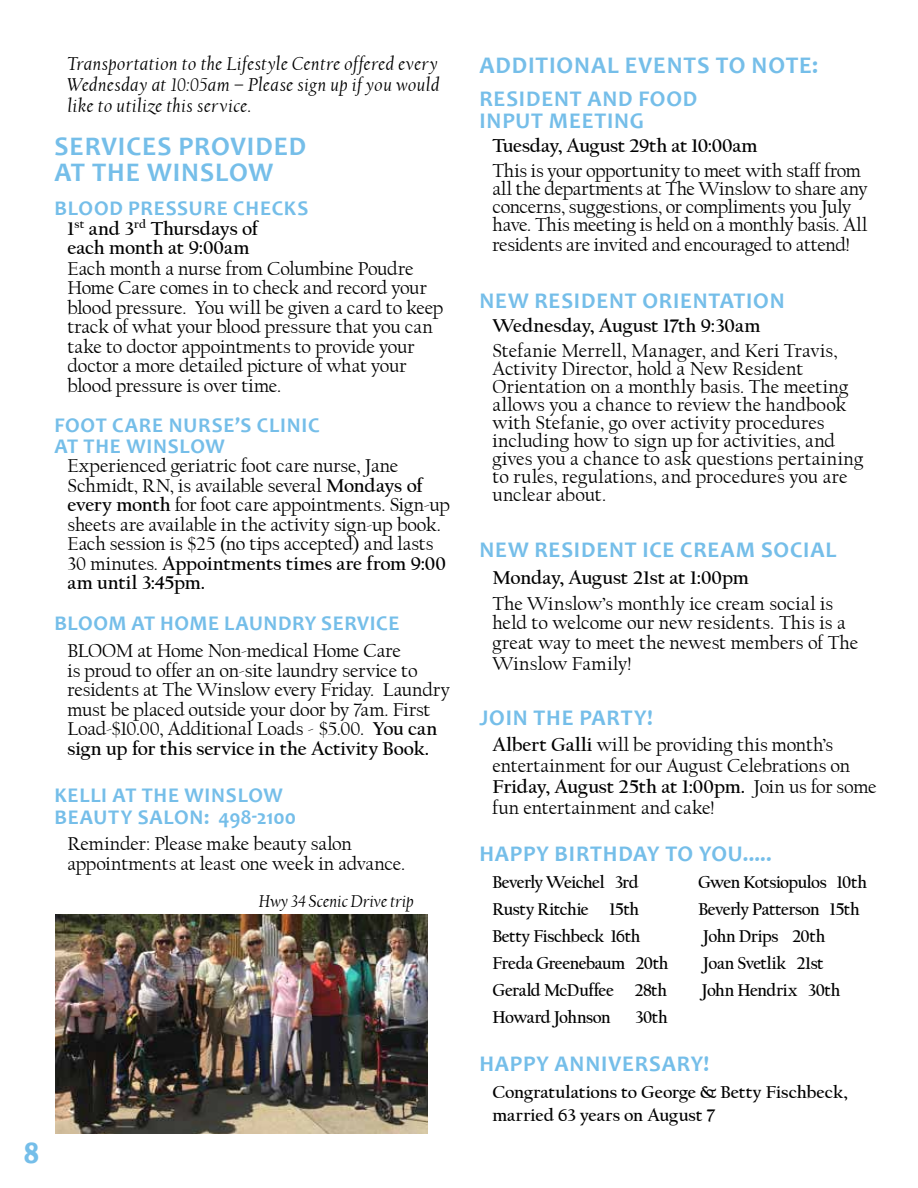
<style>
.page{position:relative;width:918px;height:1188px;background:#fff}
.page>*{position:absolute;margin:0;border:0;box-sizing:border-box;transform-origin:0 0}
.t1{font:600 condensed 30px "Franklin Gothic";color:#75bee9}
.t2{font:700 27px/26.2px "Candara";letter-spacing:.035em;color:#75bee9}
.t3{font:700 24px "Candara";letter-spacing:.035em;color:#75bee9}
.t4{font:700 22.5px/21.8px "Candara";letter-spacing:.035em;color:#75bee9}
.t5{font:700 21px/21px "Candara";letter-spacing:.035em;color:#75bee9}
.t6{font:19.5px/19.5px "Californian FB";letter-spacing:-.005em;color:#000}
.t7{font:700 19.5px/18.8px "Californian FB";letter-spacing:-.005em;color:#000}
.t8{font:italic 19.5px/21px "Californian FB";letter-spacing:.025em;color:#000;text-align:justify}
.t9{font:700 18px "Californian FB";letter-spacing:-.02em;color:#000;scale:.95 1}
.t10{font:700 18px/22.5px "Californian FB";color:#000}
.t11{font:italic 18px "Californian FB";color:#000}
.s1{font-weight:700}
</style>
<div class="page">
<img style="left:55px;top:915px;width:373px;height:219px">
<p class="t8" style="left:68px;top:54px;width:373px">Transportation to the Lifestyle Centre offered every Wednesday at 10:05am – Please sign up if you would like to utilize this service.</p>
<h2 class="t2" style="left:55px;top:133px;width:253px">SERVICES PROVIDED<br>AT THE WINSLOW</h2>
<p class="t5" style="left:54px;top:197px;width:256px">BLOOD PRESSURE CHECKS</p>
<p class="t7" style="left:67px;top:219px;width:192px">1<sup>st</sup> and 3<sup>rd</sup> Thursdays of each month at 9:00am</p>
<p class="t6" style="left:67px;top:259px;width:377px">Each month a nurse from Columbine Poudre Home Care comes in to check and record your blood pressure. You will be given a card to keep track of what your blood pressure that you can take to doctor appointments to provide your doctor a more detailed picture of what your blood pressure is over time.</p>
<p class="t5" style="left:54px;top:415px;width:267px">FOOT CARE NURSE’S CLINIC<br>AT THE WINSLOW</p>
<p class="t6" style="left:68px;top:456px;width:384px">Experienced geriatric foot care nurse, Jane Schmidt, RN, is available several <span class="s1">Mondays of every month</span> for foot care appointments. Sign-up sheets are available in the activity sign-up book.<br>Each session is $25 (no tips accepted) and lasts 30 minutes. <span class="s1">Appointments times are from 9:00 am until 3:45pm.</span></p>
<p class="t5" style="left:54px;top:612px;width:347px">BLOOM AT HOME LAUNDRY SERVICE</p>
<p class="t6" style="left:68px;top:641px;width:384px">BLOOM at Home Non-medical Home Care<br>is proud to offer an on-site laundry service to residents at The Winslow every Friday. Laundry must be placed outside your door by 7am. First Load-$10.00, Additional Loads - $5.00. <span class="s1">You can sign up for this service in the Activity Book.</span></p>
<p class="t5" style="left:54px;top:784px;width:243px;line-height:21.8px">KELLI AT THE WINSLOW<br>BEAUTY SALON: 498-2100</p>
<p class="t6" style="left:68px;top:834px;width:339px">Reminder: Please make beauty salon appointments at least one week in advance.</p>
<p class="t11" style="left:259px;top:891px;width:156px">Hwy 34 Scenic Drive trip</p>
<h1 class="t1" style="left:24px;top:1133px;width:17px">8</h1>
<p class="t3" style="left:479px;top:50px;width:340px">ADDITIONAL EVENTS TO NOTE:</p>
<p class="t4" style="left:479px;top:87px;width:220px">RESIDENT AND FOOD<br>INPUT MEETING</p>
<p class="t7" style="left:492px;top:137px;width:267px">Tuesday, August 29th at 10:00am</p>
<p class="t6" style="left:492px;top:162px;width:377px;line-height:18.3px">This is your opportunity to meet with staff from all the departments at The Winslow to share any concerns, suggestions, or compliments you July have. This meeting is held on a monthly basis. All residents are invited and encouraged to attend!</p>
<p class="t4" style="left:479px;top:289px;width:307px">NEW RESIDENT ORIENTATION</p>
<p class="t7" style="left:492px;top:317px;width:269px">Wednesday, August 17th 9:30am</p>
<p class="t6" style="left:492px;top:342px;width:372px;line-height:18px">Stefanie Merrell, Manager, and Keri Travis, Activity Director, hold a New Resident Orientation on a monthly basis. The meeting allows you a chance to review the handbook with Stefanie, go over activity procedures including how to sign up for activities, and gives you a chance to ask questions pertaining to rules, regulations, and procedures you are unclear about.</p>
<p class="t4" style="left:479px;top:539px;width:358px">NEW RESIDENT ICE CREAM SOCIAL</p>
<p class="t7" style="left:492px;top:568px;width:258px">Monday, August 21st at 1:00pm</p>
<p class="t6" style="left:492px;top:594px;width:367px;line-height:20px">The Winslow’s monthly ice cream social is held to welcome our new residents. This is a great way to meet the newest members of The Winslow Family!</p>
<p class="t4" style="left:479px;top:707px;width:175px">JOIN THE PARTY!</p>
<p class="t6" style="left:492px;top:734px;width:386px;line-height:21px"><span class="s1">Albert Galli</span> will be providing this month’s entertainment for our August Celebrations on <span class="s1">Friday, August 25th at 1:00pm.</span> Join us for some fun entertainment and cake!</p>
<p class="t4" style="left:479px;top:843px;width:294px">HAPPY BIRTHDAY TO YOU.....</p>
<p class="t9" style="left:492px;top:872px;width:155px">Beverly Weichel 3rd</p>
<p class="t9" style="left:698px;top:872px;width:179px">Gwen Kotsiopulos 10th</p>
<p class="t9" style="left:492px;top:899px;width:156px">Rusty Ritchie 15th</p>
<p class="t9" style="left:698px;top:899px;width:171px">Beverly Patterson 15th</p>
<p class="t9" style="left:492px;top:926px;width:157px">Betty Fischbeck 16th</p>
<p class="t9" style="left:703px;top:926px;width:130px">John Drips 20th</p>
<p class="t9" style="left:492px;top:953px;width:187px">Freda Greenebaum 20th</p>
<p class="t9" style="left:703px;top:953px;width:128px">Joan Svetlik 21st</p>
<p class="t9" style="left:492px;top:980px;width:185px">Gerald McDuffee 28th</p>
<p class="t9" style="left:702px;top:980px;width:147px">John Hendrix 30th</p>
<p class="t9" style="left:492px;top:1007px;width:126px">Howard Johnson</p>
<p class="t9" style="left:635px;top:1007px;width:36px">30th</p>
<p class="t4" style="left:479px;top:1053px;width:231px">HAPPY ANNIVERSARY!</p>
<p class="t10" style="left:492px;top:1081px;width:357px">Congratulations to George &amp; Betty Fischbeck, married 63 years on August 7</p>
</div>
